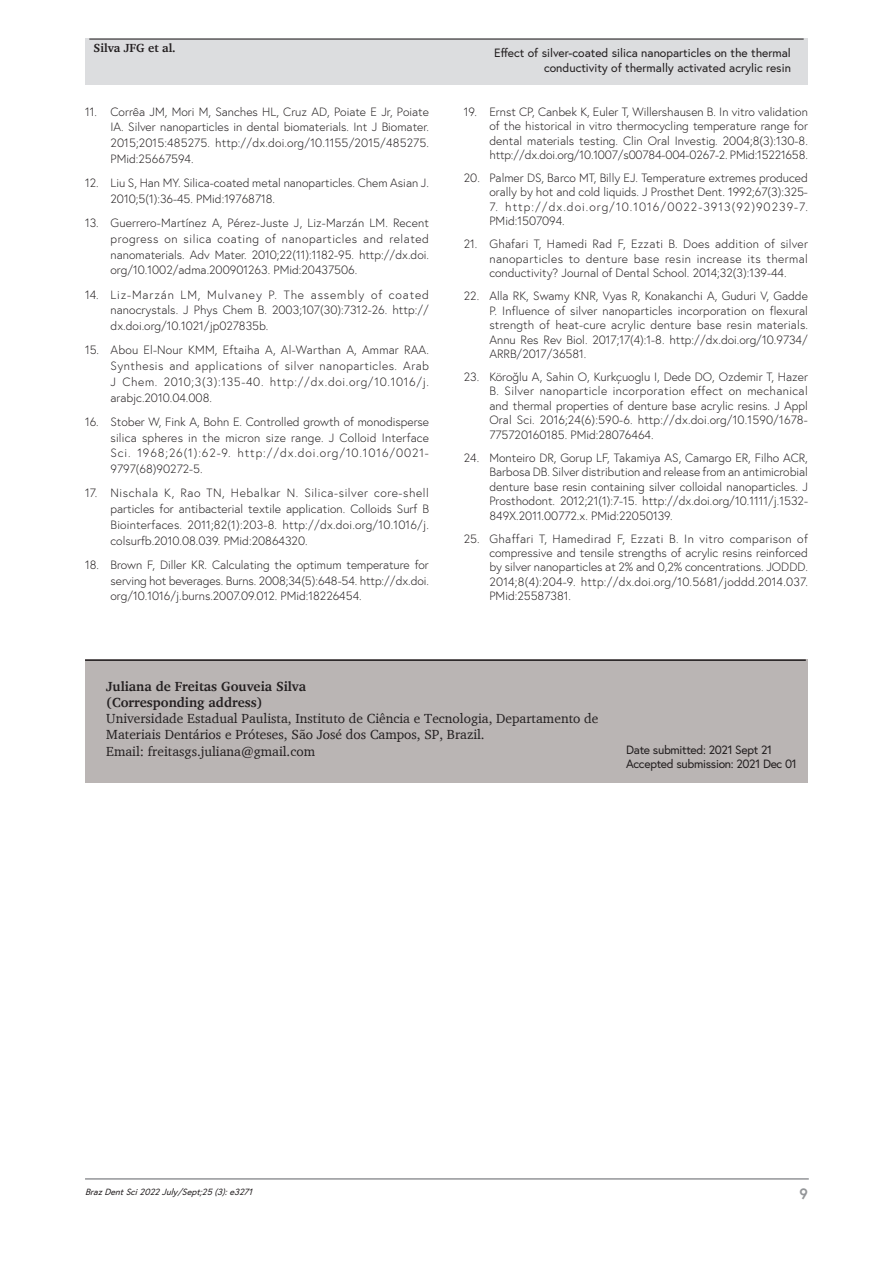
<style>
.page{position:relative;width:893px;height:1263px;background:#fff}
.page>*{position:absolute;margin:0;border:0;box-sizing:border-box;transform-origin:0 0}
.t1{font:700 15px "Europa";color:#939598}
.Correspondence{font:13.5px/16.2px "Charter";color:#231f20}
.Reference{font:300 12px/14.4px "Europa";color:#231f20;text-align:justify}
.History{font:12px/14.4px "Europa";color:#231f20;text-align:right}
.Reference-2{font:300 12px/14.4px "Europa";letter-spacing:.085em;color:#231f20}
.History-2{font:12px/14.4px "Europa";letter-spacing:-.025em;color:#231f20}
.t2{font:700 12px "Charter";color:#231f20}
.t3{font:italic 9px "Europa";color:#231f20}
.s1{font-weight:700}
</style>
<div class="page">
<hr style="left:85px;top:1178px;width:724px;height:2px;background:#939598">
<div style="left:85px;top:39px;width:723px;height:46px;background:#dcdddf"></div>
<hr style="left:89px;top:39px;width:715px;height:1px;background:#231f20">
<div style="left:623px;top:659px;width:185px;height:123px;background:#bab5b4"></div>
<div style="left:85px;top:659px;width:538px;height:123px;background:#bab5b4"></div>
<hr style="left:85px;top:659px;width:721px;height:2px;background:#231f20">
<p class="t2" style="left:94px;top:41px;width:84px">Silva JFG et al.</p>
<p class="Reference" style="left:111px;top:103px;width:320px;line-height:15.8px;text-indent:-26px">11. Corrêa JM, Mori M, Sanches HL, Cruz AD, Poiate E Jr, Poiate IA. Silver nanoparticles in dental biomaterials. Int J Biomater.<br>2015;2015:485275. http://dx.doi.org/10.1155/2015/485275.<br>PMid:25667594.</p>
<p class="Reference" style="left:111px;top:175px;width:320px;line-height:15.8px;text-indent:-26px">12. Liu S, Han MY. Silica-coated metal nanoparticles. Chem Asian J.<br>2010;5(1):36-45. PMid:19768718.</p>
<p class="Reference" style="left:111px;top:215px;width:320px;line-height:15.8px;text-indent:-26px">13. Guerrero-Martínez A, Pérez-Juste J, Liz-Marzán LM. Recent progress on silica coating of nanoparticles and related nanomaterials. Adv Mater. 2010;22(11):1182-95. http://dx.doi. org/10.1002/adma.200901263. PMid:20437506.</p>
<p class="Reference" style="left:111px;top:286px;width:320px;line-height:15.8px;text-indent:-26px">14. Liz-Marzán LM, Mulvaney P. The assembly of coated nanocrystals. J Phys Chem B. 2003;107(30):7312-26. http:// dx.doi.org/10.1021/jp027835b.</p>
<p class="Reference" style="left:111px;top:342px;width:320px;line-height:15.8px;text-indent:-26px">15. Abou El-Nour KMM, Eftaiha A, Al-Warthan A, Ammar RAA.<br>Synthesis and applications of silver nanoparticles. Arab J Chem. 2010;3(3):135-40. http://dx.doi.org/10.1016/j. arabjc.2010.04.008.</p>
<p class="Reference" style="left:111px;top:414px;width:320px;line-height:15.8px;text-indent:-26px">16. Stober W, Fink A, Bohn E. Controlled growth of monodisperse silica spheres in the micron size range. J Colloid Interface Sci. 1968;26(1):62-9. http://dx.doi.org/10.1016/0021- 9797(68)90272-5.</p>
<p class="Reference" style="left:111px;top:485px;width:320px;line-height:15.8px;text-indent:-26px">17. Nischala K, Rao TN, Hebalkar N. Silica-silver core-shell particles for antibacterial textile application. Colloids Surf B Biointerfaces. 2011;82(1):203-8. http://dx.doi.org/10.1016/j. colsurfb.2010.08.039. PMid:20864320.</p>
<p class="Reference" style="left:111px;top:557px;width:320px;line-height:15.8px;text-indent:-26px">18. Brown F, Diller KR. Calculating the optimum temperature for serving hot beverages. Burns. 2008;34(5):648-54. http://dx.doi. org/10.1016/j.burns.2007.09.012. PMid:18226454.</p>
<p class="History" style="left:494px;top:46px;width:298px">Effect of silver-coated silica nanoparticles on the thermal conductivity of thermally activated acrylic resin</p>
<p class="Reference" style="left:489px;top:104px;width:320px;text-indent:-26px">19. Ernst CP, Canbek K, Euler T, Willershausen B. In vitro validation of the historical in vitro thermocycling temperature range for dental materials testing. Clin Oral Investig. 2004;8(3):130-8. http://dx.doi.org/10.1007/s00784-004-0267-2. PMid:15221658.</p>
<p class="Reference" style="left:464px;top:170px;width:345px;text-align:right">20. Palmer DS, Barco MT, Billy EJ. Temperature extremes produced orally by hot and cold liquids. J Prosthet Dent. 1992;67(3):325-</p>
<p class="Reference-2" style="left:489px;top:199px;width:320px">7. http://dx.doi.org/10.1016/0022-3913(92)90239-7.<br>PMid:1507094.</p>
<p class="Reference" style="left:489px;top:237px;width:320px;text-indent:-26px">21. Ghafari T, Hamedi Rad F, Ezzati B. Does addition of silver nanoparticles to denture base resin increase its thermal conductivity? Journal of Dental School. 2014;32(3):139-44.</p>
<p class="Reference" style="left:489px;top:289px;width:320px;text-indent:-26px">22. Alla RK, Swamy KNR, Vyas R, Konakanchi A, Guduri V, Gadde P. Influence of silver nanoparticles incorporation on flexural strength of heat-cure acrylic denture base resin materials.<br>Annu Res Rev Biol. 2017;17(4):1-8. http://dx.doi.org/10.9734/ ARRB/2017/36581.</p>
<p class="Reference" style="left:489px;top:369px;width:320px;text-indent:-26px">23. Köroğlu A, Sahin O, Kurkçuoglu I, Dede DO, Ozdemir T, Hazer B. Silver nanoparticle incorporation effect on mechanical and thermal properties of denture base acrylic resins. J Appl Oral Sci. 2016;24(6):590-6. http://dx.doi.org/10.1590/1678- 775720160185. PMid:28076464.</p>
<p class="Reference" style="left:489px;top:450px;width:320px;text-indent:-26px">24. Monteiro DR, Gorup LF, Takamiya AS, Camargo ER, Filho ACR, Barbosa DB. Silver distribution and release from an antimicrobial denture base resin containing silver colloidal nanoparticles. J Prosthodont. 2012;21(1):7-15. http://dx.doi.org/10.1111/j.1532- 849X.2011.00772.x. PMid:22050139.</p>
<p class="Reference" style="left:489px;top:531px;width:320px;text-indent:-26px">25. Ghaffari T, Hamedirad F, Ezzati B. In vitro comparison of compressive and tensile strengths of acrylic resins reinforced by silver nanoparticles at 2% and 0,2% concentrations. JODDD.<br>2014;8(4):204-9. http://dx.doi.org/10.5681/joddd.2014.037.<br>PMid:25587381.</p>
<p class="Correspondence" style="left:106px;top:678px;width:494px"><span class="s1">Juliana de Freitas Gouveia Silva<br>(Corresponding address)<br></span>Universidade Estadual Paulista, Instituto de Ciência e Tecnologia, Departamento de Materiais Dentários e Próteses, São José dos Campos, SP, Brazil.<br>Email: freitasgs.juliana@gmail.com</p>
<p class="History-2" style="left:626px;top:742px;width:172px">Date submitted: 2021 Sept 21<br>Accepted submission: 2021 Dec 01</p>
<p class="t3" style="left:85px;top:1185px;width:172px">BrazDentSci2022July/Sept;25(3):e3271</p>
<p class="t1" style="left:799px;top:1184px;width:10px">9</p>
</div>
